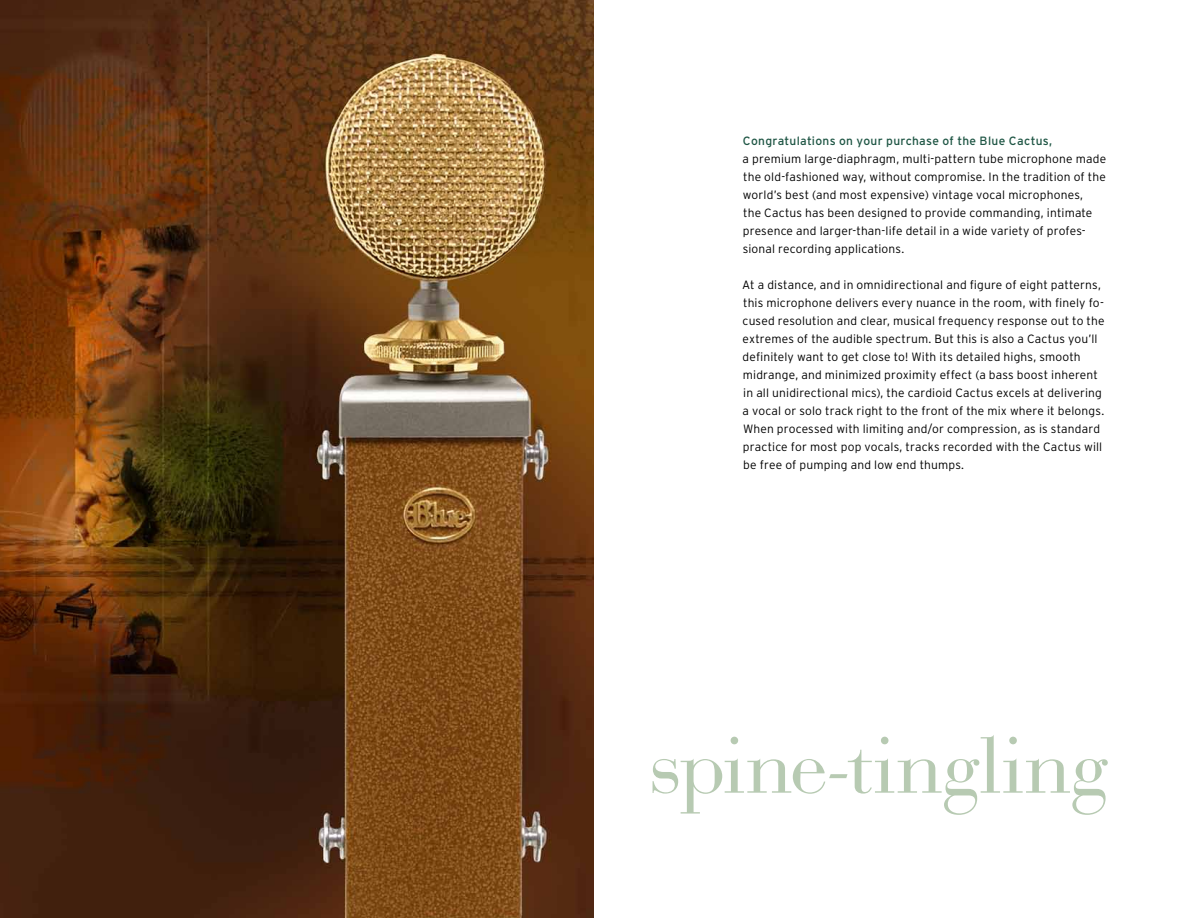
<style>
.page{position:relative;width:1188px;height:918px;background:#fff}
.page>*{position:absolute;margin:0;border:0;box-sizing:border-box;transform-origin:0 0}
.t1{font:82.5px "Bauer Bodoni";letter-spacing:.01em;color:#b7cab2}
.t2{font:300 12px/18px "Interstate";letter-spacing:.015em;color:#000}
.t3{font:12px "Interstate";letter-spacing:.025em;color:#1e5544}
</style>
<div class="page">
<img style="left:0;top:0;width:594px;height:918px">
<p class="t3" style="left:743px;top:134px;width:311px">Congratulations on your purchase of the Blue Cactus,</p>
<p class="t2" style="left:743px;top:149px;width:365px">a premium large-diaphragm, multi-pattern tube microphone made the old-fashioned way, without compromise. In the tradition of the world’s best (and most expensive) vintage vocal microphones,<br>the Cactus has been designed to provide commanding, intimate presence and larger-than-life detail in a wide variety of profes&shy;sional recording applications.</p>
<p class="t2" style="left:742px;top:275px;width:364px">At a distance, and in omnidirectional and figure of eight patterns, this microphone delivers every nuance in the room, with finely fo&shy;cused resolution and clear, musical frequency response out to the extremes of the audible spectrum. But this is also a Cactus you’ll definitely want to get close to! With its detailed highs, smooth midrange, and minimized proximity effect (a bass boost inherent in all unidirectional mics), the cardioid Cactus excels at delivering a vocal or solo track right to the front of the mix where it belongs.<br>When processed with limiting and/or compression, as is standard practice for most pop vocals, tracks recorded with the Cactus will be free of pumping and low end thumps.</p>
<h1 class="t1" style="left:650px;top:718px;width:460px">spine-tingling</h1>
</div>
